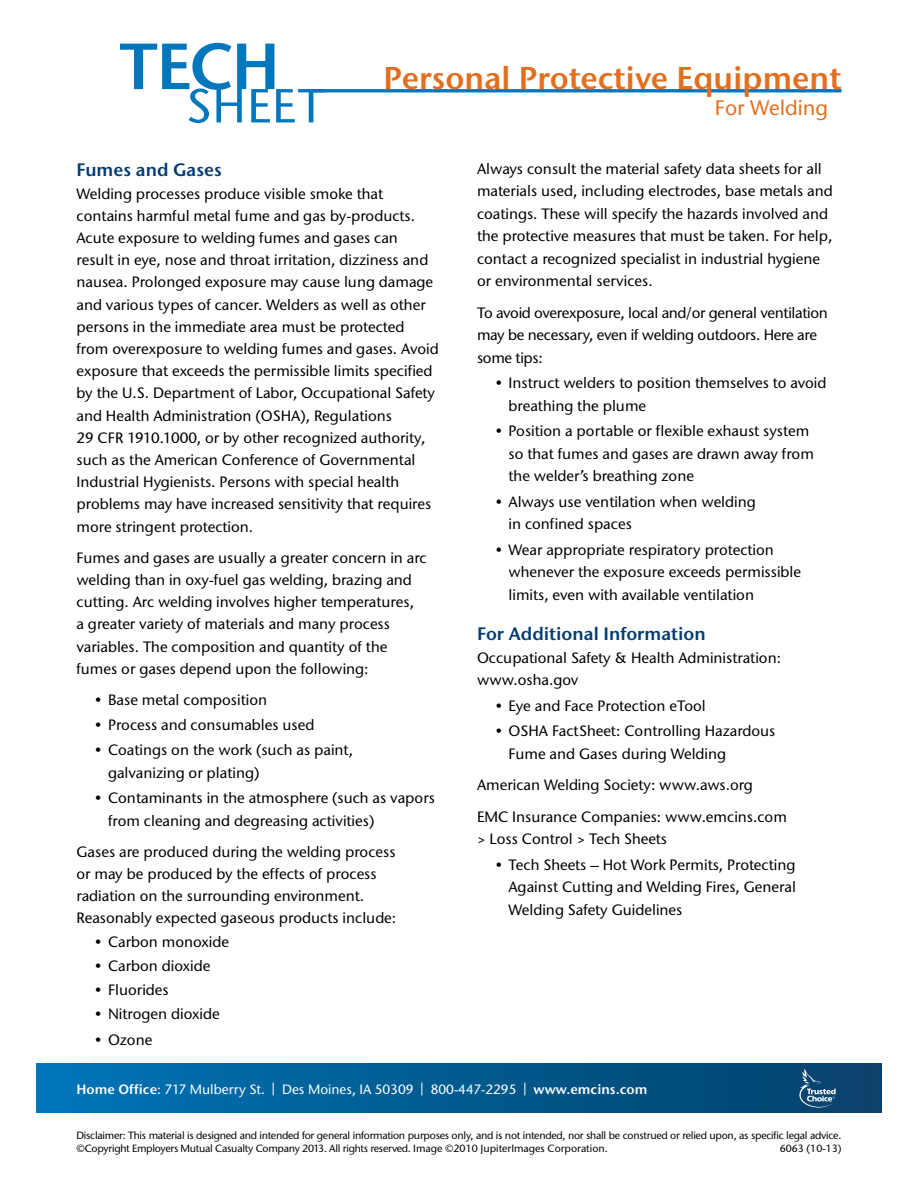
<style>
.page{position:relative;width:918px;height:1188px;background:#fff}
.page>*{position:absolute;margin:0;border:0;box-sizing:border-box;transform-origin:0 0}
.t1{font:31.5px "Stone Sans ITC Semi";color:#e36f1e}
.t2{font:500 21px "Stone Sans ITC";color:#e36f1e}
.t3{font:18px "Stone Sans ITC Semi";color:#003b71}
.t4{font:500 15px/22.2px "Stone Sans ITC";color:#000}
.t5{font:500 15px/22.5px "Stone Sans ITC";letter-spacing:-.02em;color:#000}
.t6{font:500 13.5px "Stone Sans ITC";color:#fff}
.t7{font:500 10.5px/13.5px "Stone Sans ITC";letter-spacing:-.025em;color:#000}
.s1{font-family:"Stone Sans ITC Semi";font-weight:400}
</style>
<div class="page">
<div style="left:36px;top:1064px;width:846px;height:49px;background:linear-gradient(to right,#0075b7,#044069)"></div>
<svg style="left:799px;top:1069px;width:37px;height:39px"></svg>
<svg style="left:120px;top:43px;width:204px;height:80px"></svg>
<hr style="left:313px;top:89px;width:528px;height:3px;background:#0076bc">
<h1 class="t1" style="left:384px;top:58px;width:459px">Personal Protective Equipment</h1>
<h2 class="t2" style="left:715px;top:94px;width:115px">For Welding</h2>
<p class="t3" style="left:76px;top:159px;width:147px">Fumes and Gases</p>
<p class="t4" style="left:76px;top:182px;width:364px">Welding processes produce visible smoke that contains harmful metal fume and gas by-products.<br>Acute exposure to welding fumes and gases can<br>result in eye, nose and throat irritation, dizziness and nausea. Prolonged exposure may cause lung damage and various types of cancer. Welders as well as other persons in the immediate area must be protected from overexposure to welding fumes and gases. Avoid exposure that exceeds the permissible limits specified by the U.S. Department of Labor, Occupational Safety and Health Administration (OSHA), Regulations<br>29 CFR 1910.1000, or by other recognized authority, such as the American Conference of Governmental Industrial Hygienists. Persons with special health problems may have increased sensitivity that requires more stringent protection.</p>
<p class="t4" style="left:76px;top:546px;width:352px">Fumes and gases are usually a greater concern in arc welding than in oxy-fuel gas welding, brazing and cutting. Arc welding involves higher temperatures,<br>a greater variety of materials and many process variables. The composition and quantity of the fumes or gases depend upon the following:</p>
<p class="t4" style="left:94px;top:688px;width:174px">• Base metal composition</p>
<p class="t4" style="left:94px;top:714px;width:221px">• Process and consumables used</p>
<p class="t4" style="left:108px;top:739px;width:246px;text-indent:-14px">• Coatings on the work (such as paint, galvanizing or plating)</p>
<p class="t4" style="left:108px;top:786px;width:328px;text-indent:-14px">• Contaminants in the atmosphere (such as vapors from cleaning and degreasing activities)</p>
<p class="t4" style="left:76px;top:840px;width:321px">Gases are produced during the welding process or may be produced by the effects of process radiation on the surrounding environment.<br>Reasonably expected gaseous products include:</p>
<p class="t4" style="left:94px;top:931px;width:136px">• Carbon monoxide</p>
<p class="t4" style="left:94px;top:955px;width:117px">• Carbon dioxide</p>
<p class="t4" style="left:94px;top:979px;width:76px">• Fluorides</p>
<p class="t4" style="left:94px;top:1003px;width:127px">• Nitrogen dioxide</p>
<p class="t4" style="left:94px;top:1028px;width:59px">• Ozone</p>
<p class="t4" style="left:477px;top:157px;width:357px">Always consult the material safety data sheets for all materials used, including electrodes, base metals and coatings. These will specify the hazards involved and the protective measures that must be taken. For help, contact a recognized specialist in industrial hygiene or environmental services.</p>
<p class="t5" style="left:477px;top:301px;width:353px">To avoid overexposure, local and/or general ventilation may be necessary, even if welding outdoors. Here are some tips:</p>
<p class="t4" style="left:508px;top:372px;width:319px;text-indent:-14px">• Instruct welders to position themselves to avoid breathing the plume</p>
<p class="t4" style="left:508px;top:420px;width:307px;text-indent:-14px">• Position a portable or flexible exhaust system so that fumes and gases are drawn away from the welder’s breathing zone</p>
<p class="t4" style="left:508px;top:490px;width:249px;text-indent:-14px">• Always use ventilation when welding in confined spaces</p>
<p class="t4" style="left:508px;top:538px;width:294px;text-indent:-14px">• Wear appropriate respiratory protection whenever the exposure exceeds permissible limits, even with available ventilation</p>
<p class="t3" style="left:477px;top:623px;width:230px">For Additional Information</p>
<p class="t4" style="left:477px;top:646px;width:306px">Occupational Safety &amp; Health Administration: www.osha.gov</p>
<p class="t4" style="left:495px;top:694px;width:212px">• Eye and Face Protection eTool</p>
<p class="t4" style="left:508px;top:720px;width:269px;text-indent:-14px">• OSHA FactSheet: Controlling Hazardous<br>Fume and Gases during Welding</p>
<p class="t4" style="left:477px;top:769px;width:311px;line-height:31.5px">American Welding Society: www.aws.org<br>EMC Insurance Companies: www.emcins.com</p>
<p class="t4" style="left:477px;top:828px;width:192px">&gt; Loss Control &gt; Tech Sheets</p>
<p class="t4" style="left:508px;top:853px;width:289px;text-align:justify;text-indent:-14px">• Tech Sheets – Hot Work Permits, Protecting Against Cutting and Welding Fires, General Welding Safety Guidelines</p>
<p class="t6" style="left:76px;top:1081px;width:572px"><span class="s1">Home Office</span>: 717 Mulberry St. | Des Moines, IA 50309 | 800-447-2295 | <span class="s1">www.emcins.com</span></p>
<p class="t7" style="left:76px;top:1128px;width:766px">Disclaimer: This material is designed and intended for general information purposes only, and is not intended, nor shall be construed or relied upon, as specific legal advice. ©Copyright Employers Mutual Casualty Company 2013. All rights reserved. Image ©2010 JupiterImages Corporation.</p>
<p class="t7" style="left:780px;top:1142px;width:63px">6063 (10-13)</p>
</div>
